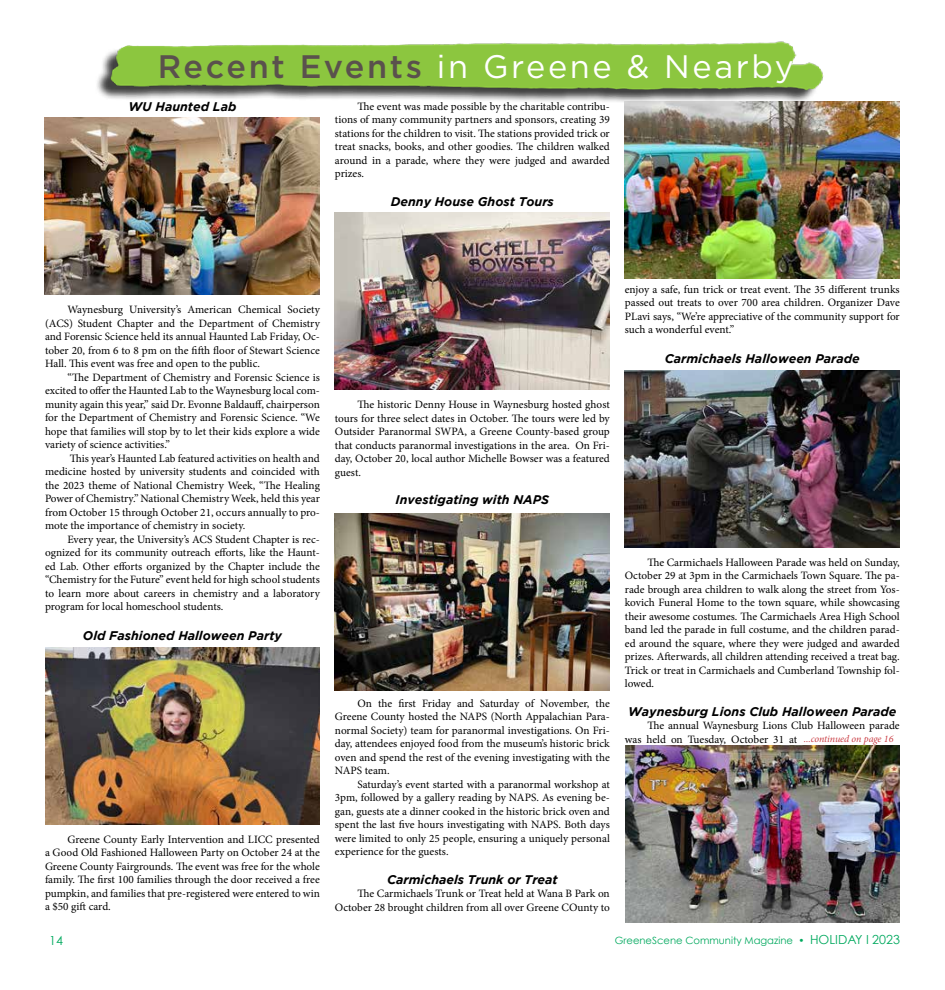
<style>
.page{position:relative;width:945px;height:990px;background:#fff}
.page>*{position:absolute;margin:0;border:0;box-sizing:border-box;transform-origin:0 0}
.t1{font:32.5px "Gotham";letter-spacing:.08em;color:#fff}
.t2{font:italic 700 12.5px "Gotham";color:#000}
.t3{font:12.5px "Century Gothic";color:#00a95e}
.t4{font:11.25px/13.5px "Minion Pro";color:#000;text-align:justify}
.t5{font:10px "Century Gothic";color:#00a95e}
.t6{font:italic 10px "Minion Pro";letter-spacing:-.01em;color:#ca3f45}
.s1{font-weight:500;color:#5a514d}
.s2{font-size:12.5px}
</style>
<div class="page">
<div style="left:95px;top:43px;width:724px;height:61px;background:#000;opacity:.75"></div>
<img style="left:108px;top:41px;width:716px;height:57px">
<img style="left:45px;top:117px;width:275px;height:177px">
<img style="left:45px;top:647px;width:275px;height:178px">
<img style="left:335px;top:513px;width:275px;height:177px">
<img style="left:335px;top:212px;width:275px;height:177px">
<img style="left:625px;top:101px;width:275px;height:178px">
<img style="left:625px;top:370px;width:275px;height:178px">
<img style="left:625px;top:745px;width:275px;height:177px">
<h1 class="t1" style="left:158px;top:47px;width:638px"><span class="s1">Recent Events</span> in Greene &amp; Nearby</h1>
<p class="t2" style="left:128px;top:99px;width:110px">WU Haunted Lab</p>
<p class="t4" style="left:335px;top:99px;width:276px;text-indent:22px">The event was made possible by the charitable contribu&shy;tions of many community partners and sponsors, creating 39 stations for the children to visit. The stations provided trick or treat snacks, books, and other goodies. The children walked around in a parade, where they were judged and awarded prizes.</p>
<p class="t2" style="left:391px;top:194px;width:164px">Denny House Ghost Tours</p>
<p class="t4" style="left:45px;top:303px;width:276px;text-indent:22px">Waynesburg University’s American Chemical Society (ACS) Student Chapter and the Department of Chemistry and Forensic Science held its annual Haunted Lab Friday, Oc&shy;tober 20, from 6 to 8 pm on the fifth floor of Stewart Science Hall. This event was free and open to the public.</p>
<p class="t4" style="left:45px;top:370px;width:276px;text-indent:22px">“The Department of Chemistry and Forensic Science is excited to offer the Haunted Lab to the Waynesburg local com&shy;munity again this year,” said Dr. Evonne Baldauff, chairperson for the Department of Chemistry and Forensic Science. “We hope that families will stop by to let their kids explore a wide variety of science activities.”</p>
<p class="t4" style="left:45px;top:451px;width:276px;text-indent:25px">This year’s Haunted Lab featured activities on health and medicine hosted by university students and coincided with the 2023 theme of National Chemistry Week, “The Healing Power of Chemistry.” National Chemistry Week, held this year from October 15 through October 21, occurs annually to pro&shy;mote the importance of chemistry in society.</p>
<p class="t4" style="left:45px;top:532px;width:276px;text-indent:22px">Every year, the University’s ACS Student Chapter is rec&shy;ognized for its community outreach efforts, like the Haunt&shy;ed Lab. Other efforts organized by the Chapter include the “Chemistry for the Future” event held for high school students to learn more about careers in chemistry and a laboratory program for local homeschool students.</p>
<p class="t2" style="left:83px;top:628px;width:200px">Old Fashioned Halloween Party</p>
<p class="t4" style="left:335px;top:398px;width:276px;text-indent:22px">The historic Denny House in Waynesburg hosted ghost tours for three select dates in October. The tours were led by Outsider Paranormal SWPA, a Greene County-based group that conducts paranormal investigations in the area. On Fri&shy;day, October 20, local author Michelle Bowser was a featured guest.</p>
<p class="t2" style="left:396px;top:492px;width:155px">Investigating with NAPS</p>
<p class="t4" style="left:45px;top:832px;width:276px;text-indent:22px">Greene County Early Intervention and LICC presented a Good Old Fashioned Halloween Party on October 24 at the Greene County Fairgrounds. The event was free for the whole family. The first 100 families through the door received a free pumpkin, and families that pre-registered were entered to win a $50 gift card.</p>
<p class="t4" style="left:335px;top:696px;width:276px;text-indent:22px">On the first Friday and Saturday of November, the Greene County hosted the NAPS (North Appalachian Para&shy;normal Society) team for paranormal investigations. On Fri&shy;day, attendees enjoyed food from the museum’s historic brick oven and spend the rest of the evening investigating with the NAPS team.</p>
<p class="t4" style="left:335px;top:777px;width:276px;text-indent:22px">Saturday’s event started with a paranormal workshop at 3pm, followed by a gallery reading by NAPS. As evening be&shy;gan, guests ate a dinner cooked in the historic brick oven and spent the last five hours investigating with NAPS. Both days were limited to only 25 people, ensuring a uniquely personal experience for the guests.</p>
<p class="t2" style="left:387px;top:872px;width:172px">Carmichaels Trunk or Treat</p>
<p class="t4" style="left:335px;top:887px;width:276px;text-align:right">The Carmichaels Trunk or Treat held at Wana B Park on<br>October 28 brought children from all over Greene COunty to</p>
<p class="t4" style="left:625px;top:282px;width:276px">enjoy a safe, fun trick or treat event. The 35 different trunks passed out treats to over 700 area children. Organizer Dave PLavi says, “We’re appreciative of the community support for such a wonderful event.”</p>
<p class="t2" style="left:665px;top:351px;width:197px">Carmichaels Halloween Parade</p>
<p class="t4" style="left:625px;top:555px;width:276px;text-indent:22px">The Carmichaels Halloween Parade was held on Sunday, October 29 at 3pm in the Carmichaels Town Square. The pa&shy;rade brough area children to walk along the street from Yos&shy;kovich Funeral Home to the town square, while showcasing their awesome costumes. The Carmichaels Area High School band led the parade in full costume, and the children parad&shy;ed around the square, where they were judged and awarded prizes. Afterwards, all children attending received a treat bag.<br>Trick or treat in Carmichaels and Cumberland Township fol&shy;lowed.</p>
<p class="t2" style="left:628px;top:704px;width:270px">Waynesburg Lions Club Halloween Parade</p>
<p class="t4" style="left:625px;top:719px;width:276px;text-indent:22px">The annual Waynesburg Lions Club Halloween parade was held on Tuesday, October 31 at</p>
<p class="t6" style="left:804px;top:732px;width:91px">...continued on page 16</p>
<p class="t3" style="left:49px;top:932px;width:15px">14</p>
<p class="t5" style="left:615px;top:934px;width:287px">GreeneScene Community Magazine • <span class="s2">HOLIDAY I 2023</span></p>
</div>
